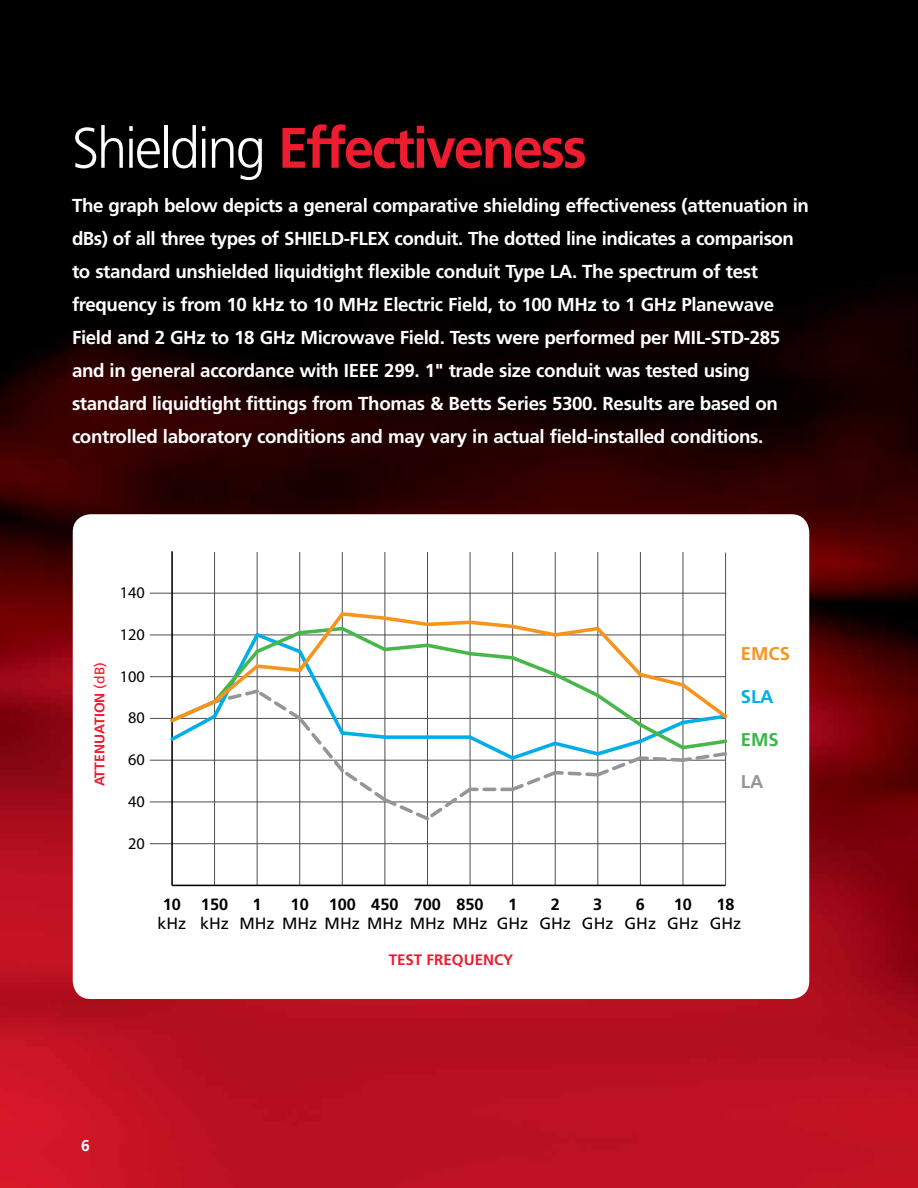
<style>
.page{position:relative;width:918px;height:1188px;background:#fff}
.page>*{position:absolute;margin:0;border:0;box-sizing:border-box;transform-origin:0 0}
.t1{font:700 57px "Frutiger LT Std";letter-spacing:-.04em;color:#ed1c2e;scale:.95 1}
.t2{font:700 18.75px/33px "Frutiger LT Std";letter-spacing:-.02em;color:#fff}
.t3{font:700 18.45px "Frutiger LT Std";color:#f7941e}
.t4{font:700 18.45px "Frutiger LT Std";color:#39b54a}
.t5{font:700 18.45px "Frutiger LT Std";color:#00aee6}
.t6{font:700 18.45px "Frutiger LT Std";color:#939598}
.t7{font:16.35px "Frutiger LT Std";color:#000}
.t8{font:700 16.35px "Frutiger LT Std";color:#000}
.t9{font:16.35px "Myriad";color:#000}
.t10{font:700 15.75px "Frutiger LT Std";color:#fff}
.t11{font:700 15.15px "Frutiger LT Std";color:#ed1c2e}
.t12{font:700 13.95px "Frutiger LT Std";color:#ed1c2e}
.s1{font-weight:300;color:#fff}
.s2{font-weight:400}
</style>
<div class="page">
<img style="left:0;top:0;width:918px;height:1188px">
<div style="left:73px;top:514px;width:736px;height:485px;background:#fff;border-radius:18px"></div>
<hr style="left:385px;top:552px;width:1px;height:334px;background:#4d4d4f">
<hr style="left:470px;top:552px;width:1px;height:334px;background:#4d4d4f">
<hr style="left:598px;top:552px;width:1px;height:334px;background:#4d4d4f">
<hr style="left:725px;top:553px;width:1px;height:333px;background:#4d4d4f">
<hr style="left:150px;top:843px;width:576px;height:1px;background:#4d4d4f">
<hr style="left:150px;top:802px;width:576px;height:1px;background:#4d4d4f">
<hr style="left:150px;top:760px;width:576px;height:1px;background:#4d4d4f">
<hr style="left:150px;top:718px;width:576px;height:1px;background:#4d4d4f">
<hr style="left:150px;top:676px;width:576px;height:1px;background:#4d4d4f">
<hr style="left:150px;top:635px;width:576px;height:1px;background:#4d4d4f">
<hr style="left:150px;top:593px;width:576px;height:1px;background:#4d4d4f">
<hr style="left:427px;top:552px;width:1px;height:334px;background:#4d4d4f">
<hr style="left:342px;top:552px;width:1px;height:334px;background:#4d4d4f">
<hr style="left:299px;top:552px;width:1px;height:334px;background:#4d4d4f">
<hr style="left:257px;top:552px;width:1px;height:334px;background:#4d4d4f">
<hr style="left:214px;top:552px;width:1px;height:334px;background:#4d4d4f">
<hr style="left:512px;top:552px;width:1px;height:334px;background:#4d4d4f">
<hr style="left:555px;top:552px;width:1px;height:334px;background:#4d4d4f">
<hr style="left:640px;top:552px;width:1px;height:334px;background:#4d4d4f">
<hr style="left:683px;top:552px;width:1px;height:334px;background:#4d4d4f">
<hr style="left:172px;top:885px;width:553px;height:1px;background:#000">
<hr style="left:171px;top:551px;width:2px;height:334px;background:#000">
<svg style="left:167px;top:609px;width:561px;height:215px"></svg>
<h1 class="t1" style="left:72px;top:114px;width:543px"><span class="s1">Shielding</span> Effectiveness</h1>
<p class="t2" style="left:72px;top:189px;width:739px">The graph below depicts a general comparative shielding effectiveness (attenuation in dBs) of all three types of SHIELD-FLEX conduit. The dotted line indicates a comparison to standard unshielded liquidtight flexible conduit Type LA. The spectrum of test frequency is from 10 kHz to 10 MHz Electric Field, to 100 MHz to 1 GHz Planewave Field and 2 GHz to 18 GHz Microwave Field. Tests were performed per MIL-STD-285 and in general accordance with IEEE 299. 1" trade size conduit was tested using standard liquidtight fittings from Thomas &amp; Betts Series 5300. Results are based on controlled laboratory conditions and may vary in actual field-installed conditions.</p>
<p class="t9" style="left:120px;top:585px;width:27px">140</p>
<p class="t12" style="left:91px;top:786px;width:126px;rotate:-90deg">ATTENUATION <span class="s2">(dB)</span></p>
<p class="t9" style="left:120px;top:626px;width:27px">120</p>
<p class="t9" style="left:120px;top:668px;width:27px">100</p>
<p class="t9" style="left:128px;top:710px;width:18px">80</p>
<p class="t9" style="left:128px;top:752px;width:18px">60</p>
<p class="t9" style="left:128px;top:793px;width:18px">40</p>
<p class="t9" style="left:128px;top:835px;width:18px">20</p>
<p class="t3" style="left:741px;top:643px;width:51px">EMCS</p>
<p class="t5" style="left:741px;top:686px;width:34px">SLA</p>
<p class="t4" style="left:741px;top:728px;width:39px">EMS</p>
<p class="t6" style="left:741px;top:771px;width:24px">LA</p>
<p class="t8" style="left:163px;top:895px;width:20px">10</p>
<p class="t7" style="left:157px;top:914px;width:30px">kHz</p>
<p class="t8" style="left:201px;top:895px;width:29px">150</p>
<p class="t7" style="left:200px;top:914px;width:30px">kHz</p>
<p class="t8" style="left:291px;top:895px;width:20px">10</p>
<p class="t8" style="left:329px;top:895px;width:29px">100</p>
<p class="t8" style="left:371px;top:895px;width:29px">450</p>
<p class="t8" style="left:414px;top:895px;width:29px">700</p>
<p class="t8" style="left:456px;top:895px;width:29px">850</p>
<p class="t8" style="left:508px;top:895px;width:11px">1</p>
<p class="t7" style="left:497px;top:914px;width:33px">GHz</p>
<p class="t8" style="left:253px;top:895px;width:11px">1</p>
<p class="t7" style="left:239px;top:914px;width:250px">MHz MHz MHz MHz MHz MHz</p>
<p class="t8" style="left:551px;top:895px;width:11px">2</p>
<p class="t7" style="left:539px;top:914px;width:33px">GHz</p>
<p class="t8" style="left:593px;top:895px;width:11px">3</p>
<p class="t7" style="left:582px;top:914px;width:33px">GHz</p>
<p class="t8" style="left:636px;top:895px;width:11px">6</p>
<p class="t7" style="left:625px;top:914px;width:33px">GHz</p>
<p class="t8" style="left:674px;top:895px;width:20px">10</p>
<p class="t7" style="left:667px;top:914px;width:33px">GHz</p>
<p class="t8" style="left:717px;top:895px;width:20px">18</p>
<p class="t7" style="left:710px;top:914px;width:33px">GHz</p>
<p class="t11" style="left:389px;top:951px;width:126px">TEST FREQUENCY</p>
<p class="t10" style="left:81px;top:1136px;width:10px">6</p>
<p class="t10" style="left:81px;top:1136px;width:10px">4</p>
</div>
